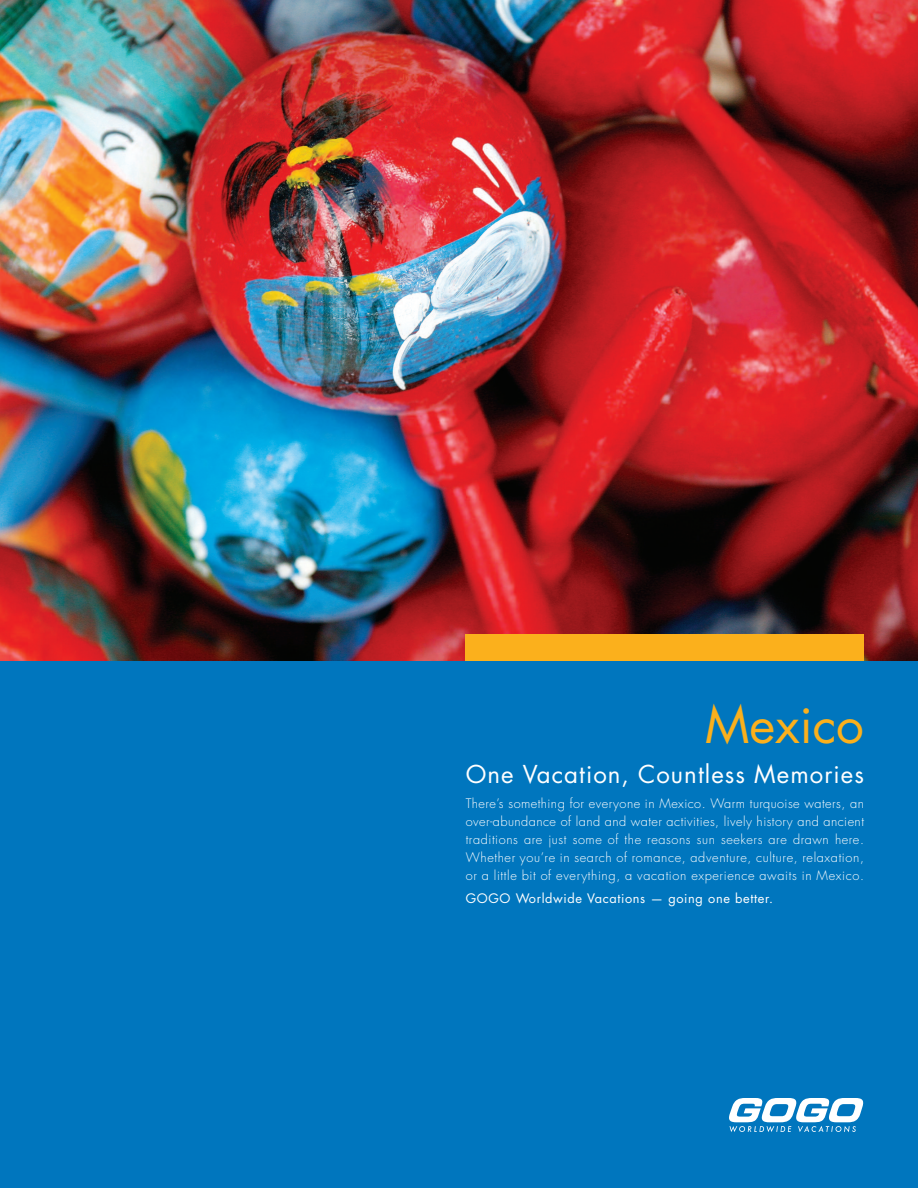
<style>
.page{position:relative;width:918px;height:1188px;background:#fff}
.page>*{position:absolute;margin:0;border:0;box-sizing:border-box;transform-origin:0 0}
.t1{font:49.5px "Futura";color:#fbb01c}
.t2{font:24px "Futura";letter-spacing:.045em;color:#fff}
.t3{font:300 12.75px/18px "Futura";letter-spacing:.05em;color:#fff;text-align:justify}
.t4{font:12.75px "Futura";letter-spacing:.05em;color:#fff}
</style>
<div class="page">
<img style="left:0;top:0;width:918px;height:662px">
<div style="left:466px;top:634px;width:398px;height:28px;background:#fbb01c"></div>
<div style="left:0;top:662px;width:918px;height:526px;background:#0076be"></div>
<svg style="left:729px;top:1098px;width:134px;height:34px"></svg>
<h1 class="t1" style="left:705px;top:702px;width:160px">Mexico</h1>
<h2 class="t2" style="left:466px;top:763px;width:400px">One Vacation, Countless Memories</h2>
<p class="t3" style="left:466px;top:796px;width:400px">There’s something for everyone in Mexico. Warm turquoise waters, an over-abundance of land and water activities, lively history and ancient traditions are just some of the reasons sun seekers are drawn here.<br>Whether you’re in search of romance, adventure, culture, relaxation, or a little bit of everything, a vacation experience awaits in Mexico.</p>
<p class="t4" style="left:466px;top:892px;width:309px">GOGO Worldwide Vacations — going one better.</p>
</div>
